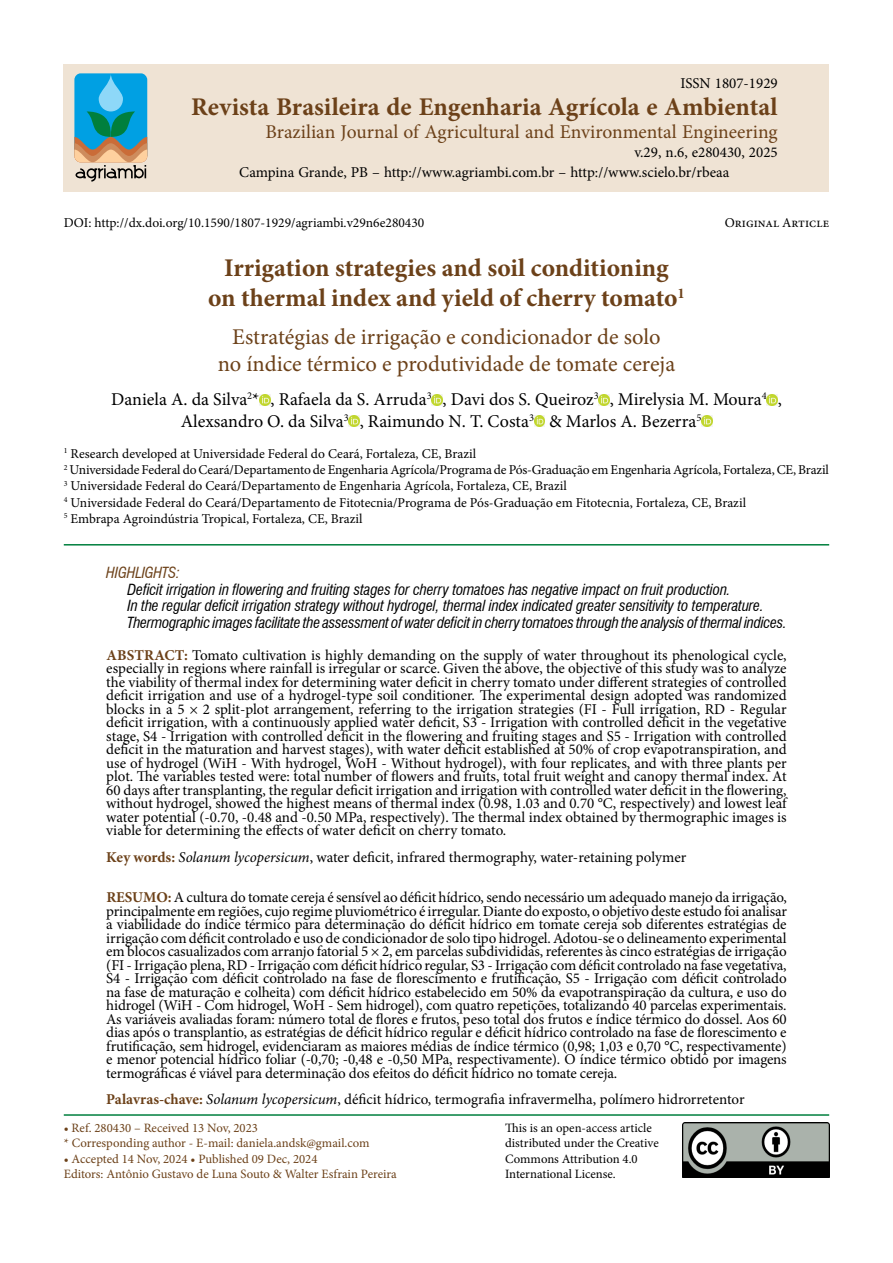
<style>
.page{position:relative;width:893px;height:1263px;background:#fff}
.page>*{position:absolute;margin:0;border:0;box-sizing:border-box;transform-origin:0 0}
.t1{font:700 25.5px/30.6px "Minion Pro";color:#6c4119;text-align:center}
.t2{font:22.5px/27px "Minion Pro";color:#6c4119;text-align:center}
.t3{font:19.5px "Minion Pro";color:#6c4119}
.t4{font:18px/21.6px "Minion Pro";color:#000}
.t5{font:15px/13.5px "Minion Pro";letter-spacing:-.005em;color:#000;text-align:justify}
.t6{font:italic condensed 15px/16.5px "Swiss 721 BT";letter-spacing:-.01em;color:#000}
.t7{font:italic condensed 15px "Swiss 721 BT";letter-spacing:-.01em;color:#6c4119}
.t8{font:13.5px/16.2px "Minion Pro";letter-spacing:-.005em;color:#000}
.t9{font:12.75px/15.3px "Minion Pro";letter-spacing:-.005em;color:#6c4119}
.t10{font:12.75px/15.3px "Minion Pro";letter-spacing:-.005em;color:#000}
.s1{font-weight:700;color:#6c4119}
.s2{font-style:italic}
</style>
<div class="page">
<div style="left:64px;top:64px;width:765px;height:127px;background:#efe3d4"></div>
<img style="left:682px;top:1123px;width:147px;height:55px">
<svg style="left:74px;top:73px;width:73px;height:109px"></svg>
<hr style="left:64px;top:1114px;width:765px;height:2px;background:#007f3e">
<svg style="left:260px;top:394px;width:10px;height:11px"></svg>
<svg style="left:432px;top:394px;width:11px;height:11px"></svg>
<svg style="left:599px;top:394px;width:11px;height:11px"></svg>
<svg style="left:767px;top:394px;width:11px;height:11px"></svg>
<svg style="left:349px;top:416px;width:11px;height:11px"></svg>
<svg style="left:534px;top:416px;width:11px;height:11px"></svg>
<svg style="left:701px;top:416px;width:11px;height:11px"></svg>
<hr style="left:64px;top:544px;width:765px;height:1px;background:#007f3e">
<p class="t5" style="left:680px;top:77px;width:99px">ISSN 1807-1929</p>
<h1 class="t1" style="left:191px;top:91px;width:588px">Revista Brasileira de Engenharia Agrícola e Ambiental</h1>
<h3 class="t3" style="left:265px;top:119px;width:514px">Brazilian Journal of Agricultural and Environmental Engineering</h3>
<p class="t5" style="left:634px;top:146px;width:145px">v.29, n.6, e280430, 2025</p>
<p class="t5" style="left:239px;top:165px;width:492px">Campina Grande, PB – http://www.agriambi.com.br – http://www.scielo.br/rbeaa</p>
<p class="t8" style="left:64px;top:215px;width:362px">DOI: http://dx.doi.org/10.1590/1807-1929/agriambi.v29n6e280430</p>
<h1 class="t1" style="left:208px;top:252px;width:478px">Irrigation strategies and soil conditioning on thermal index and yield of cherry tomato<sup>1</sup></h1>
<p class="t8" style="left:725px;top:215px;width:106px">Original Article</p>
<h2 class="t2" style="left:218px;top:323px;width:459px">Estratégias de irrigação e condicionador de solo no índice térmico e produtividade de tomate cereja</h2>
<p class="t4" style="left:181px;top:389px;width:603px;text-indent:-69px">Daniela A. da Silva<sup>2</sup>* , Rafaela da S. Arruda<sup>3</sup> , Davi dos S. Queiroz<sup>3</sup> , Mirelysia M. Moura<sup>4</sup> ,<br>Alexsandro O. da Silva<sup>3</sup> , Raimundo N. T. Costa<sup>3</sup> &amp; Marlos A. Bezerra<sup>5</sup></p>
<p class="t8" style="left:64px;top:446px;width:767px"><sup>1</sup> Research developed at Universidade Federal do Ceará, Fortaleza, CE, Brazil<br><sup>2</sup> Universidade Federal do Ceará/Departamento de Engenharia Agrícola/Programa de Pós-Graduação em Engenharia Agrícola, Fortaleza, CE, Brazil <sup>3</sup> Universidade Federal do Ceará/Departamento de Engenharia Agrícola, Fortaleza, CE, Brazil<br><sup>4</sup> Universidade Federal do Ceará/Departamento de Fitotecnia/Programa de Pós-Graduação em Fitotecnia, Fortaleza, CE, Brazil<br><sup>5</sup> Embrapa Agroindústria Tropical, Fortaleza, CE, Brazil</p>
<p class="t7" style="left:106px;top:564px;width:75px">HIGHLIGHTS:</p>
<p class="t6" style="left:128px;top:581px;width:661px">Deficit irrigation in flowering and fruiting stages for cherry tomatoes has negative impact on fruit production.<br>In the regular deficit irrigation strategy without hydrogel, thermal index indicated greater sensitivity to temperature.<br>Thermographic images facilitate the assessment of water deficit in cherry tomatoes through the analysis of thermal indices.</p>
<p class="t5" style="left:106px;top:648px;width:682px"><span class="s1">ABSTRACT:</span> Tomato cultivation is highly demanding on the supply of water throughout its phenological cycle, especially in regions where rainfall is irregular or scarce. Given the above, the objective of this study was to analyze the viability of thermal index for determining water deficit in cherry tomato under different strategies of controlled deficit irrigation and use of a hydrogel-type soil conditioner. The experimental design adopted was randomized blocks in a 5 × 2 split-plot arrangement, referring to the irrigation strategies (FI - Full irrigation, RD - Regular deficit irrigation, with a continuously applied water deficit, S3 - Irrigation with controlled deficit in the vegetative stage, S4 - Irrigation with controlled deficit in the flowering and fruiting stages and S5 - Irrigation with controlled deficit in the maturation and harvest stages), with water deficit established at 50% of crop evapotranspiration, and use of hydrogel (WiH - With hydrogel, WoH - Without hydrogel), with four replicates, and with three plants per plot. The variables tested were: total number of flowers and fruits, total fruit weight and canopy thermal index. At 60 days after transplanting, the regular deficit irrigation and irrigation with controlled water deficit in the flowering, without hydrogel, showed the highest means of thermal index (0.98, 1.03 and 0.70 °C, respectively) and lowest leaf water potential (-0.70, -0.48 and -0.50 MPa, respectively). The thermal index obtained by thermographic images is viable for determining the effects of water deficit on cherry tomato.</p>
<p class="t5" style="left:106px;top:850px;width:581px"><span class="s1">Key words:</span> <span class="s2">Solanum lycopersicum</span>, water deficit, infrared thermography, water-retaining polymer</p>
<p class="t5" style="left:106px;top:891px;width:682px"><span class="s1">RESUMO:</span> A cultura do tomate cereja é sensível ao déficit hídrico, sendo necessário um adequado manejo da irrigação, principalmente em regiões, cujo regime pluviométrico é irregular. Diante do exposto, o objetivo deste estudo foi analisar a viabilidade do índice térmico para determinação do déficit hídrico em tomate cereja sob diferentes estratégias de irrigação com déficit controlado e uso de condicionador de solo tipo hidrogel. Adotou-se o delineamento experimental em blocos casualizados com arranjo fatorial 5 × 2, em parcelas subdivididas, referentes às cinco estratégias de irrigação (FI - Irrigação plena, RD - Irrigação com déficit hídrico regular, S3 - Irrigação com déficit controlado na fase vegetativa, S4 - Irrigação com déficit controlado na fase de florescimento e frutificação, S5 - Irrigação com déficit controlado na fase de maturação e colheita) com déficit hídrico estabelecido em 50% da evapotranspiração da cultura, e uso do hidrogel (WiH - Com hidrogel, WoH - Sem hidrogel), com quatro repetições, totalizando 40 parcelas experimentais.<br>As variáveis avaliadas foram: número total de flores e frutos, peso total dos frutos e índice térmico do dossel. Aos 60 dias após o transplantio, as estratégias de déficit hídrico regular e déficit hídrico controlado na fase de florescimento e frutificação, sem hidrogel, evidenciaram as maiores médias de índice térmico (0,98; 1,03 e 0,70 °C, respectivamente) e menor potencial hídrico foliar (-0,70; -0,48 e -0,50 MPa, respectivamente). O índice térmico obtido por imagens termográficas é viável para determinação dos efeitos do déficit hídrico no tomate cereja.</p>
<p class="t5" style="left:106px;top:1092px;width:640px"><span class="s1">Palavras-chave:</span> <span class="s2">Solanum lycopersicum</span>, déficit hídrico, termografia infravermelha, polímero hidrorretentor</p>
<p class="t9" style="left:64px;top:1120px;width:307px">• Ref. 280430 – Received 13 Nov, 2023<br>* Corresponding author - E-mail: daniela.andsk@gmail.com</p>
<p class="t9" style="left:64px;top:1151px;width:335px">• Accepted 14 Nov, 2024 • Published 09 Dec, 2024<br>Editors: Antônio Gustavo de Luna Souto &amp; Walter Esfrain Pereira</p>
<p class="t10" style="left:505px;top:1120px;width:155px">This is an open-access article distributed under the Creative<br>Commons Attribution 4.0<br>International License.</p>
</div>
